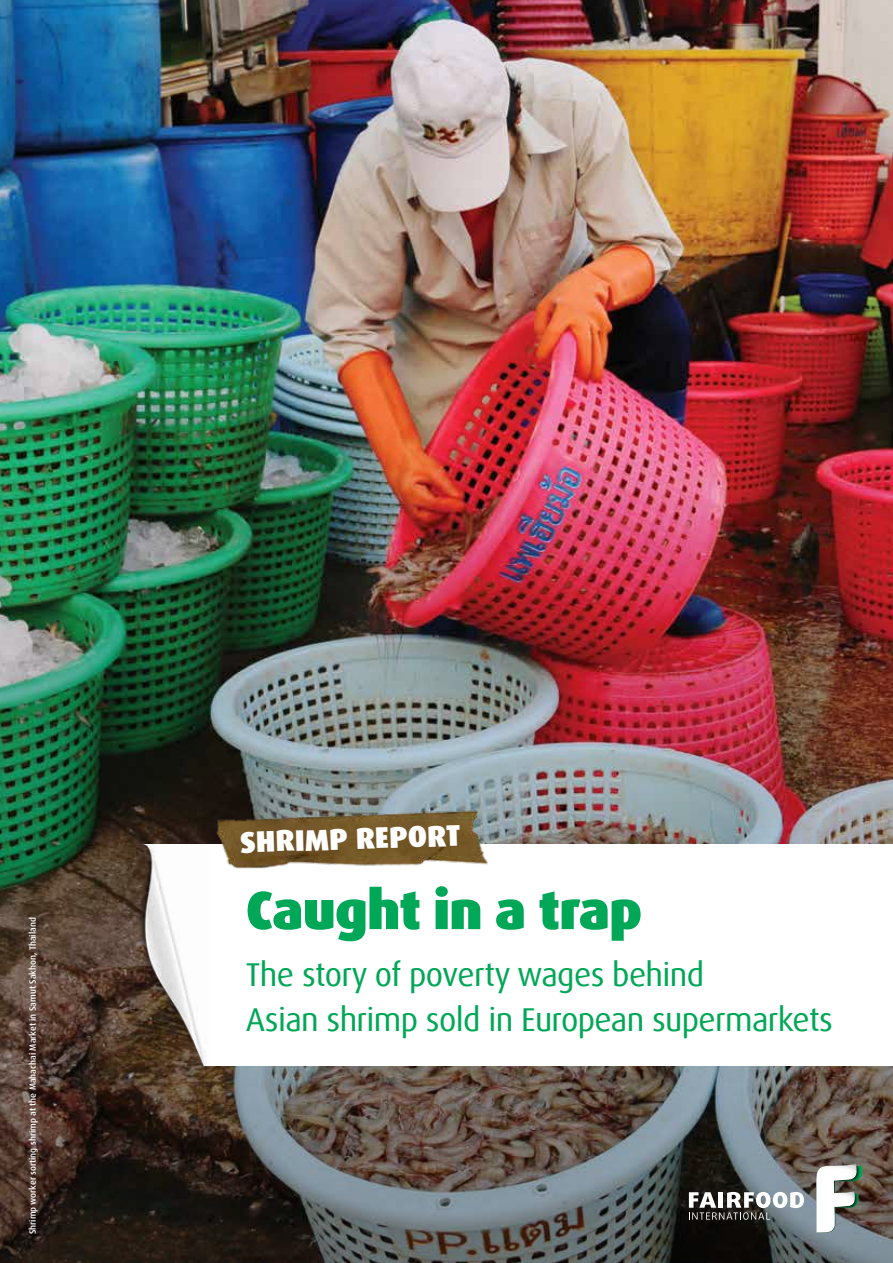
<style>
.page{position:relative;width:893px;height:1263px;background:#fff}
.page>*{position:absolute;margin:0;border:0;box-sizing:border-box;transform-origin:0 0}
.t1{font:900 54px "Dax Offc";letter-spacing:-.02em;color:#00a757}
.t2{font:33px/45px "Dax Offc";letter-spacing:-.02em;color:#00a757}
.t3{font:900 29.85px "Dax Offc";color:#fff}
.t4{font:500 9px "Dax Offc";color:#fff}
</style>
<div class="page">
<img style="left:0;top:0;width:893px;height:1263px">
<img style="left:136px;top:844px;width:74px;height:222px">
<div style="left:210px;top:844px;width:683px;height:222px;background:#fff"></div>
<svg style="left:816px;top:1164px;width:47px;height:69px"></svg>
<svg style="left:689px;top:1192px;width:115px;height:28px"></svg>
<img style="left:168px;top:806px;width:331px;height:63px">
<p class="t4" style="left:27px;top:1234px;width:319px;rotate:-90deg">Shrimp worker sorting shrimp at the Mahachai Market in Samut Sakhon, Thailand</p>
<h3 class="t3" style="left:240px;top:823px;width:222px;rotate:-2deg">SHRIMP REPORT</h3>
<h1 class="t1" style="left:246px;top:875px;width:398px">Caught in a trap</h1>
<h2 class="t2" style="left:246px;top:952px;width:589px">The story of poverty wages behind<br>Asian shrimp sold in European supermarkets</h2>
</div>
